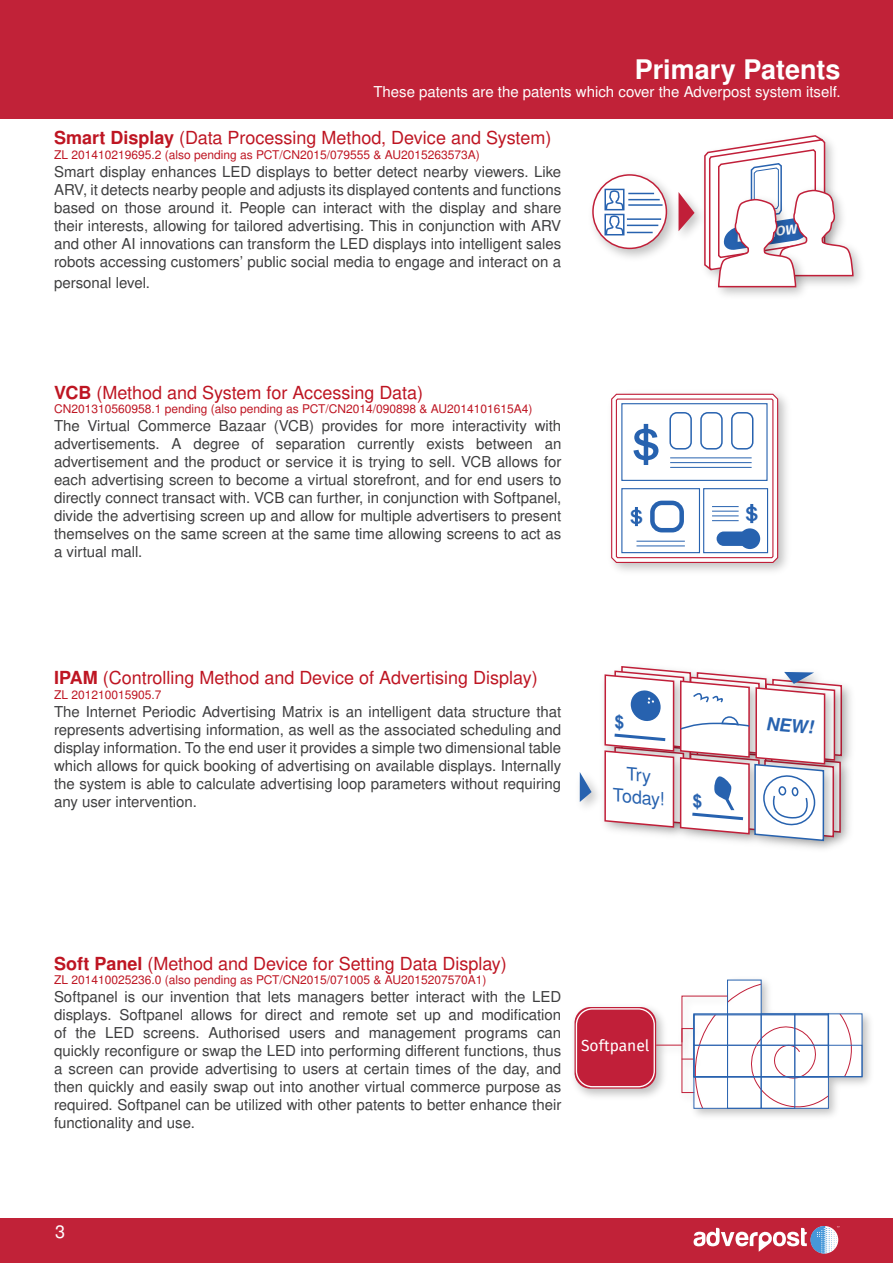
<style>
.page{position:relative;width:893px;height:1263px;background:#fff}
.page>*{position:absolute;margin:0;border:0;box-sizing:border-box;transform-origin:0 0}
.t1{font:58.2px "Arial";color:#2762af}
.t2{font:700 27px "Nimbus San L";color:#fff}
.t3{font:27px "Arial";color:#2762af}
.t4{font:18.15px/21.8px "Nimbus San L";color:#2762af;text-align:center}
.t5{font:italic 700 18.15px "Nimbus San L";color:#2762af}
.t6{font:18px "Nimbus San L";color:#be1522}
.t7{font:18px "Nimbus San L";color:#fff}
.t8{font:15.6px "Fira Sans";color:#fff}
.t9{font:15px/18px "Nimbus San L";color:#3e3e3f;text-align:justify}
.t10{font:15px "Nimbus San L";color:#fff}
.t11{font:italic 600 13.35px "Fira Sans";color:#fff;scale:1.06 1}
.t12{font:12px "Nimbus San L";color:#be1522}
.s1{font-weight:700}
</style>
<div class="page">
<div style="left:0;top:0;width:893px;height:119px;background:#c12238"></div>
<div style="left:0;top:1218px;width:893px;height:45px;background:#c12238"></div>
<svg style="left:693px;top:1226px;width:147px;height:27px"></svg>
<svg style="left:610px;top:393px;width:169px;height:170px"></svg>
<div style="left:739px;top:528px;width:21px;height:21px;background:#2762af;border-radius:50%"></div>
<div style="left:717px;top:531px;width:41px;height:15px;background:#2762af;border-radius:7px"></div>
<hr style="left:635px;top:507px;width:3px;height:19px;background:#2762af">
<hr style="left:750px;top:504px;width:3px;height:19px;background:#2762af">
<hr style="left:644px;top:424px;width:4px;height:41px;background:#2762af">
<hr style="left:670px;top:462px;width:82px;height:1px;background:#2762af">
<hr style="left:670px;top:467px;width:82px;height:1px;background:#2762af">
<hr style="left:670px;top:457px;width:82px;height:1px;background:#2762af">
<div style="left:669px;top:412px;width:23px;height:37px;border:2px solid #2762af;border-radius:7px"></div>
<div style="left:700px;top:412px;width:23px;height:37px;border:2px solid #2762af;border-radius:7px"></div>
<div style="left:732px;top:413px;width:21px;height:36px;background:#fff;border-radius:7px"></div>
<div style="left:731px;top:412px;width:22px;height:37px;border:2px solid #2762af;border-radius:7px"></div>
<div style="left:621px;top:403px;width:147px;height:78px;border:1px solid #2762af"></div>
<img style="left:693px;top:979px;width:177px;height:137px">
<img style="left:574px;top:1007px;width:82px;height:90px">
<div style="left:574px;top:1007px;width:82px;height:82px;background:#c11f39;border-radius:16px"></div>
<div style="left:576px;top:1008px;width:79px;height:79px;border:1px solid #fff;border-radius:16px"></div>
<img style="left:653px;top:1037px;width:2px;height:24px">
<svg style="left:656px;top:980px;width:206px;height:128px"></svg>
<img style="left:843px;top:685px;width:8px;height:156px">
<svg style="left:580px;top:772px;width:12px;height:30px"></svg>
<svg style="left:704px;top:135px;width:150px;height:153px"></svg>
<img style="left:592px;top:174px;width:78px;height:84px">
<div style="left:593px;top:175px;width:73px;height:73px;background:#fff;border-radius:50%"></div>
<div style="left:592px;top:174px;width:75px;height:75px;border:2px solid #c11f39;border-radius:50%"></div>
<hr style="left:628px;top:199px;width:32px;height:1px;background:#2762af">
<hr style="left:628px;top:204px;width:34px;height:2px;background:#2762af">
<img style="left:670px;top:183px;width:42px;height:66px">
<svg style="left:678px;top:192px;width:16px;height:39px"></svg>
<svg style="left:605px;top:189px;width:49px;height:47px"></svg>
<hr style="left:627px;top:225px;width:31px;height:1px;background:#2762af">
<hr style="left:627px;top:218px;width:34px;height:2px;background:#2762af">
<svg style="left:604px;top:666px;width:239px;height:176px"></svg>
<p class="t2" style="left:635px;top:50px;width:207px">Primary Patents</p>
<p class="t10" style="left:374px;top:81px;width:468px">These patents are the patents which cover the Adverpost system itself.</p>
<p class="t6" style="left:54px;top:125px;width:499px"><span class="s1">Smart Display</span> (Data Processing Method, Device and System)</p>
<p class="t12" style="left:54px;top:146px;width:427px">ZL 201410219695.2 (also pending as PCT/CN2015/079555 &amp; AU2015263573A)</p>
<p class="t9" style="left:54px;top:162px;width:509px">Smart display enhances LED displays to better detect nearby viewers. Like ARV, it detects nearby people and adjusts its displayed contents and functions based on those around it. People can interact with the display and share their interests, allowing for tailored advertising. This in conjunction with ARV and other AI innovations can transform the LED displays into intelligent sales robots accessing customers’ public social media to engage and interact on a</p>
<p class="t9" style="left:54px;top:274px;width:97px">personal level.</p>
<p class="t11" style="left:734px;top:227px;width:59px;rotate:-9deg">BUY NOW</p>
<p class="t6" style="left:54px;top:379px;width:370px"><span class="s1">VCB</span> (Method and System for Accessing Data)</p>
<p class="t12" style="left:54px;top:400px;width:480px">CN201310560958.1 pending (also pending as PCT/CN2014/090898 &amp; AU2014101615A4)</p>
<p class="t9" style="left:54px;top:416px;width:509px">The Virtual Commerce Bazaar (VCB) provides for more interactivity with advertisements. A degree of separation currently exists between an advertisement and the product or service it is trying to sell. VCB allows for each advertising screen to become a virtual storefront, and for end users to directly connect transact with. VCB can further, in conjunction with Softpanel, divide the advertising screen up and allow for multiple advertisers to present themselves on the same screen at the same time allowing screens to act as a virtual mall.</p>
<p class="t6" style="left:54px;top:665px;width:485px"><span class="s1">IPAM</span> (Controlling Method and Device of Advertising Display)</p>
<p class="t12" style="left:54px;top:686px;width:109px">ZL 201210015905.7</p>
<p class="t9" style="left:54px;top:702px;width:509px">The Internet Periodic Advertising Matrix is an intelligent data structure that represents advertising information, as well as the associated scheduling and display information. To the end user it provides a simple two dimensional table which allows for quick booking of advertising on available displays. Internally the system is able to calculate advertising loop parameters without requiring any user intervention.</p>
<p class="t1" style="left:632px;top:399px;width:31px">s</p>
<p class="t3" style="left:630px;top:495px;width:15px">s</p>
<p class="t3" style="left:745px;top:492px;width:15px">s</p>
<p class="t4" style="left:616px;top:762px;width:53px;rotate:5deg">Try<br>Today!</p>
<p class="t5" style="left:767px;top:710px;width:49px;rotate:5deg">NEW!</p>
<p class="t6" style="left:54px;top:950px;width:454px"><span class="s1">Soft Panel</span> (Method and Device for Setting Data Display)</p>
<p class="t12" style="left:54px;top:971px;width:434px">ZL 201410025236.0 (also pending as PCT/CN2015/071005 &amp; AU2015207570A1)</p>
<p class="t9" style="left:54px;top:987px;width:509px">Softpanel is our invention that lets managers better interact with the LED displays. Softpanel allows for direct and remote set up and modification of the LED screens. Authorised users and management programs can quickly reconfigure or swap the LED into performing different functions, thus a screen can provide advertising to users at certain times of the day, and then quickly and easily swap out into another virtual commerce purpose as required. Softpanel can be utilized with other patents to better enhance their functionality and use.</p>
<p class="t8" style="left:581px;top:1034px;width:70px">Softpanel</p>
<p class="t7" style="left:55px;top:1219px;width:12px">3</p>
</div>
